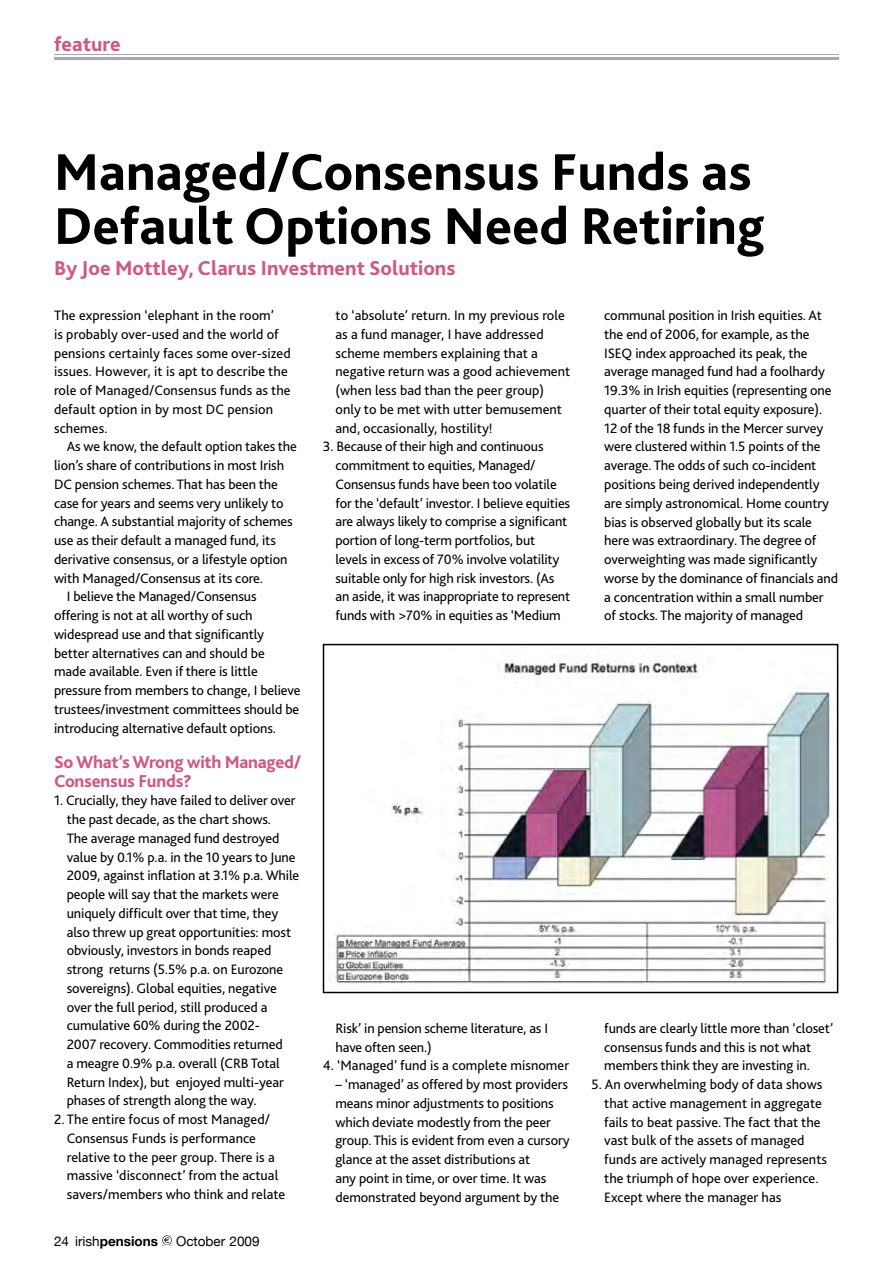
<style>
.page{position:relative;width:893px;height:1263px;background:#fff}
.page>*{position:absolute;margin:0;border:0;box-sizing:border-box;transform-origin:0 0}
.t1{font:800 54px/54px "Bliss 2";color:#000}
.t2{font:800 21px "Bliss 2";color:#d15881}
.t3{font:800 18px/18.8px "Bliss 2";letter-spacing:-.015em;color:#d15881}
.t4{font:14.25px/18.8px "Bliss 2";letter-spacing:-.005em;color:#000}
.t5{font:700 13.5px "Helvetica Neue";color:#000}
.t6{font:13.5px "Helvetica Neue";color:#000}
.s1{font-weight:400}
</style>
<div class="page">
<svg style="left:162px;top:1235px;width:10px;height:11px"></svg>
<hr style="left:54px;top:54px;width:785px;height:1px;background:#a7a9ac">
<hr style="left:54px;top:57px;width:785px;height:3px;background:#a7a9ac">
<img style="left:329px;top:655px;width:506px;height:329px">
<div style="left:323px;top:644px;width:515px;height:349px;border:2px solid #000"></div>
<h2 class="t2" style="left:54px;top:31px;width:68px">feature</h2>
<h1 class="t1" style="left:54px;top:144px;width:712px">Managed/Consensus Funds as<br>Default Options Need Retiring</h1>
<h2 class="t2" style="left:54px;top:255px;width:403px">By Joe Mottley, Clarus Investment Solutions</h2>
<p class="t4" style="left:54px;top:306px;width:238px">The expression ‘elephant in the room’<br>is probably over-used and the world of pensions certainly faces some over-sized issues. However, it is apt to describe the role of Managed/Consensus funds as the default option in by most DC pension schemes.</p>
<p class="t4" style="left:67px;top:437px;width:232px">As we know, the default option takes the</p>
<p class="t4" style="left:54px;top:456px;width:232px">lion’s share of contributions in most Irish</p>
<p class="t4" style="left:54px;top:474px;width:226px">DC pension schemes. That has been the</p>
<p class="t4" style="left:54px;top:493px;width:231px">case for years and seems very unlikely to</p>
<p class="t4" style="left:54px;top:512px;width:240px">change. A substantial majority of schemes</p>
<p class="t4" style="left:54px;top:531px;width:223px">use as their default a managed fund, its</p>
<p class="t4" style="left:54px;top:549px;width:235px">derivative consensus, or a lifestyle option</p>
<p class="t4" style="left:54px;top:568px;width:211px">with Managed/Consensus at its core.</p>
<p class="t4" style="left:67px;top:587px;width:191px">I believe the Managed/Consensus</p>
<p class="t4" style="left:54px;top:606px;width:200px">offering is not at all worthy of such</p>
<p class="t4" style="left:54px;top:624px;width:212px">widespread use and that significantly</p>
<p class="t4" style="left:54px;top:643px;width:212px">better alternatives can and should be</p>
<p class="t4" style="left:54px;top:662px;width:205px">made available. Even if there is little</p>
<p class="t4" style="left:54px;top:681px;width:248px">pressure from members to change, I believe</p>
<p class="t4" style="left:54px;top:699px;width:247px">trustees/investment committees should be</p>
<p class="t4" style="left:54px;top:718px;width:223px">introducing alternative default options.</p>
<p class="t3" style="left:54px;top:752px;width:249px">So What’s Wrong with Managed/<br>Consensus Funds?</p>
<p class="t4" style="left:67px;top:791px;width:234px;text-indent:-13px">1. Crucially, they have failed to deliver over the past decade, as the chart shows.<br>The average managed fund destroyed value by 0.1% p.a. in the 10 years to June 2009, against inflation at 3.1% p.a. While people will say that the markets were uniquely difficult over that time, they also threw up great opportunities: most obviously, investors in bonds reaped strong returns (5.5% p.a. on Eurozone sovereigns). Global equities, negative over the full period, still produced a cumulative 60% during the 2002-<br>2007 recovery. Commodities returned<br>a meagre 0.9% p.a. overall (CRB Total Return Index), but enjoyed multi-year phases of strength along the way.</p>
<p class="t4" style="left:67px;top:1110px;width:220px;text-indent:-13px">2. The entire focus of most Managed/ Consensus Funds is performance relative to the peer group. There is a massive ‘disconnect’ from the actual savers/members who think and relate</p>
<p class="t5" style="left:54px;top:1233px;width:105px"><span class="s1">24 irish</span>pensions</p>
<p class="t6" style="left:176px;top:1233px;width:85px">October 2009</p>
<p class="t4" style="left:335px;top:306px;width:236px">to ‘absolute’ return. In my previous role as a fund manager, I have addressed scheme members explaining that a negative return was a good achievement (when less bad than the peer group) only to be met with utter bemusement and, occasionally, hostility!</p>
<p class="t4" style="left:335px;top:437px;width:236px;text-indent:-13px">3. Because of their high and continuous commitment to equities, Managed/ Consensus funds have been too volatile for the ‘default’ investor. I believe equities are always likely to comprise a significant portion of long-term portfolios, but levels in excess of 70% involve volatility suitable only for high risk investors. (As an aside, it was inappropriate to represent funds with &gt;70% in equities as ‘Medium</p>
<p class="t4" style="left:604px;top:306px;width:235px">communal position in Irish equities. At the end of 2006, for example, as the ISEQ index approached its peak, the average managed fund had a foolhardy 19.3% in Irish equities (representing one quarter of their total equity exposure).<br>12 of the 18 funds in the Mercer survey were clustered within 1.5 points of the average. The odds of such co-incident positions being derived independently are simply astronomical. Home country bias is observed globally but its scale here was extraordinary. The degree of overweighting was made significantly worse by the dominance of financials and a concentration within a small number of stocks. The majority of managed</p>
<p class="t4" style="left:335px;top:1018px;width:214px">Risk’ in pension scheme literature, as I have often seen.)</p>
<p class="t4" style="left:323px;top:1056px;width:248px">4. ‘Managed’ fund is a complete misnomer</p>
<p class="t4" style="left:335px;top:1074px;width:236px">– ‘managed’ as offered by most providers means minor adjustments to positions which deviate modestly from the peer group. This is evident from even a cursory glance at the asset distributions at<br>any point in time, or over time. It was demonstrated beyond argument by the</p>
<p class="t4" style="left:604px;top:1018px;width:230px">funds are clearly little more than ‘closet’ consensus funds and this is not what members think they are investing in.</p>
<p class="t4" style="left:604px;top:1075px;width:224px;text-indent:-13px">5. An overwhelming body of data shows that active management in aggregate fails to beat passive. The fact that the vast bulk of the assets of managed funds are actively managed represents the triumph of hope over experience.<br>Except where the manager has</p>
</div>
